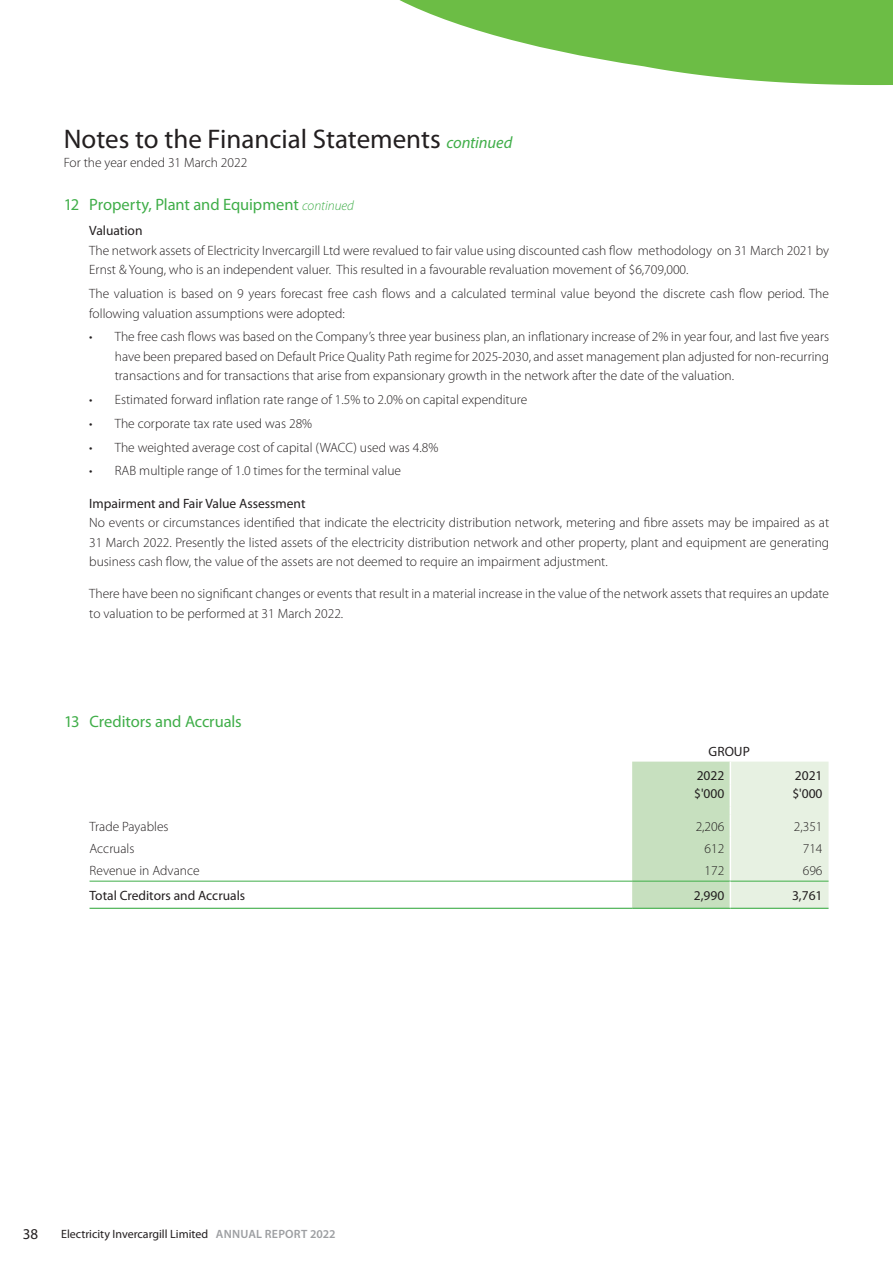
<style>
.page{position:relative;width:893px;height:1263px;background:#fff}
.page>*{position:absolute;margin:0;border:0;box-sizing:border-box;transform-origin:0 0}
.t1{font:27px "Myriad Pro";color:#231f20}
.Tab_x1{font:16.5px "Myriad Pro";letter-spacing:-.005em;color:#40ae49}
.t2{font:15px "Myriad Pro";color:#231f20}
.Tab_x1-2{font:300 13.5px/19.5px "Myriad Pro";color:#231f20}
.Tab_x_2{font:300 13.5px/19.5px "Myriad Pro";color:#231f20;text-align:justify}
.Tab_x1-3{font:13.5px "Myriad Pro";color:#231f20}
.Notes_Bottom{font:300 13.5px "Myriad Pro";color:#231f20}
.Notes_Bottom-2{font:13.5px "Myriad Pro";color:#231f20}
.t3{font:12px "Myriad Pro";color:#231f20}
.s1{font-style:italic;font-size:16.5px;color:#40ae49}
.s2{font-weight:300;font-style:italic;font-size:13.5px}
.s3{font-weight:600;color:#9d9fa2}
</style>
<div class="page">
<svg style="left:399px;top:0;width:494px;height:85px"></svg>
<hr style="left:90px;top:881px;width:542px;height:1px;background:#40ae49">
<hr style="left:90px;top:908px;width:542px;height:1px;background:#40ae49">
<hr style="left:632px;top:908px;width:98px;height:1px;background:#40ae49">
<svg style="left:632px;top:762px;width:196px;height:146px;background:#d7e8d1"></svg>
<hr style="left:730px;top:881px;width:98px;height:1px;background:#40ae49">
<hr style="left:730px;top:908px;width:98px;height:1px;background:#40ae49">
<p class="t1" style="left:64px;top:122px;width:450px">Notes to the Financial Statements <span class="s1">continued</span></p>
<p class="Notes_Bottom" style="left:64px;top:155px;width:185px">For the year ended 31 March 2022</p>
<p class="Tab_x1" style="left:64px;top:195px;width:292px">12 Property, Plant and Equipment <span class="s2">continued</span></p>
<p class="Tab_x1-3" style="left:89px;top:222px;width:55px">Valuation</p>
<p class="Tab_x1-2" style="left:89px;top:240px;width:741px">The network assets of Electricity Invercargill Ltd were revalued to fair value using discounted cash flow methodology on 31 March 2021 by<br>Ernst &amp; Young, who is an independent valuer. This resulted in a favourable revaluation movement of $6,709,000.</p>
<p class="Tab_x1-2" style="left:89px;top:284px;width:741px">The valuation is based on 9 years forecast free cash flows and a calculated terminal value beyond the discrete cash flow period. The following valuation assumptions were adopted:</p>
<p class="Tab_x_2" style="left:115px;top:327px;width:716px;text-indent:-26px">• The free cash flows was based on the Company’s three year business plan, an inflationary increase of 2% in year four, and last five years have been prepared based on Default Price Quality Path regime for 2025-2030, and asset management plan adjusted for non-recurring transactions and for transactions that arise from expansionary growth in the network after the date of the valuation.</p>
<p class="Tab_x_2" style="left:89px;top:390px;width:440px">• Estimated forward inflation rate range of 1.5% to 2.0% on capital expenditure</p>
<p class="Tab_x_2" style="left:89px;top:413px;width:224px">• The corporate tax rate used was 28%</p>
<p class="Tab_x_2" style="left:89px;top:437px;width:351px">• The weighted average cost of capital (WACC) used was 4.8%</p>
<p class="Tab_x_2" style="left:89px;top:461px;width:313px">• RAB multiple range of 1.0 times for the terminal value</p>
<p class="Tab_x1-3" style="left:89px;top:495px;width:218px">Impairment and Fair Value Assessment</p>
<p class="Tab_x1-2" style="left:89px;top:513px;width:741px;text-align:justify">No events or circumstances identified that indicate the electricity distribution network, metering and fibre assets may be impaired as at 31 March 2022. Presently the listed assets of the electricity distribution network and other property, plant and equipment are generating business cash flow, the value of the assets are not deemed to require an impairment adjustment.</p>
<p class="Tab_x1-2" style="left:89px;top:584px;width:741px">There have been no significant changes or events that result in a material increase in the value of the network assets that requires an update to valuation to be performed at 31 March 2022.</p>
<p class="Tab_x1" style="left:64px;top:712px;width:179px">13 Creditors and Accruals</p>
<p class="Notes_Bottom-2" style="left:709px;top:743px;width:43px">GROUP</p>
<p class="Notes_Bottom-2" style="left:697px;top:767px;width:29px">2022</p>
<p class="Notes_Bottom-2" style="left:694px;top:785px;width:32px">$'000</p>
<p class="Notes_Bottom-2" style="left:795px;top:767px;width:29px">2021</p>
<p class="Notes_Bottom-2" style="left:792px;top:785px;width:32px">$'000</p>
<p class="Tab_x1-2" style="left:90px;top:816px;width:81px">Trade Payables</p>
<p class="Tab_x1-2" style="left:696px;top:816px;width:30px">2,206</p>
<p class="Tab_x1-2" style="left:794px;top:816px;width:30px">2,351</p>
<p class="Tab_x1-2" style="left:90px;top:839px;width:46px">Accruals</p>
<p class="Tab_x1-2" style="left:705px;top:839px;width:21px">612</p>
<p class="Tab_x1-2" style="left:803px;top:839px;width:21px">714</p>
<p class="Tab_x1-2" style="left:90px;top:861px;width:112px">Revenue in Advance</p>
<p class="Tab_x1-2" style="left:705px;top:861px;width:21px">172</p>
<p class="Tab_x1-2" style="left:803px;top:861px;width:21px">696</p>
<p class="Tab_x1-3" style="left:90px;top:887px;width:157px">Total Creditors and Accruals</p>
<p class="Tab_x1-3" style="left:694px;top:887px;width:32px">2,990</p>
<p class="Tab_x1-3" style="left:792px;top:887px;width:32px">3,761</p>
<p class="t2" style="left:23px;top:1224px;width:17px">38</p>
<p class="t3" style="left:61px;top:1226px;width:276px">Electricity Invercargill Limited <span class="s3">ANNUAL REPORT 2022</span></p>
</div>
